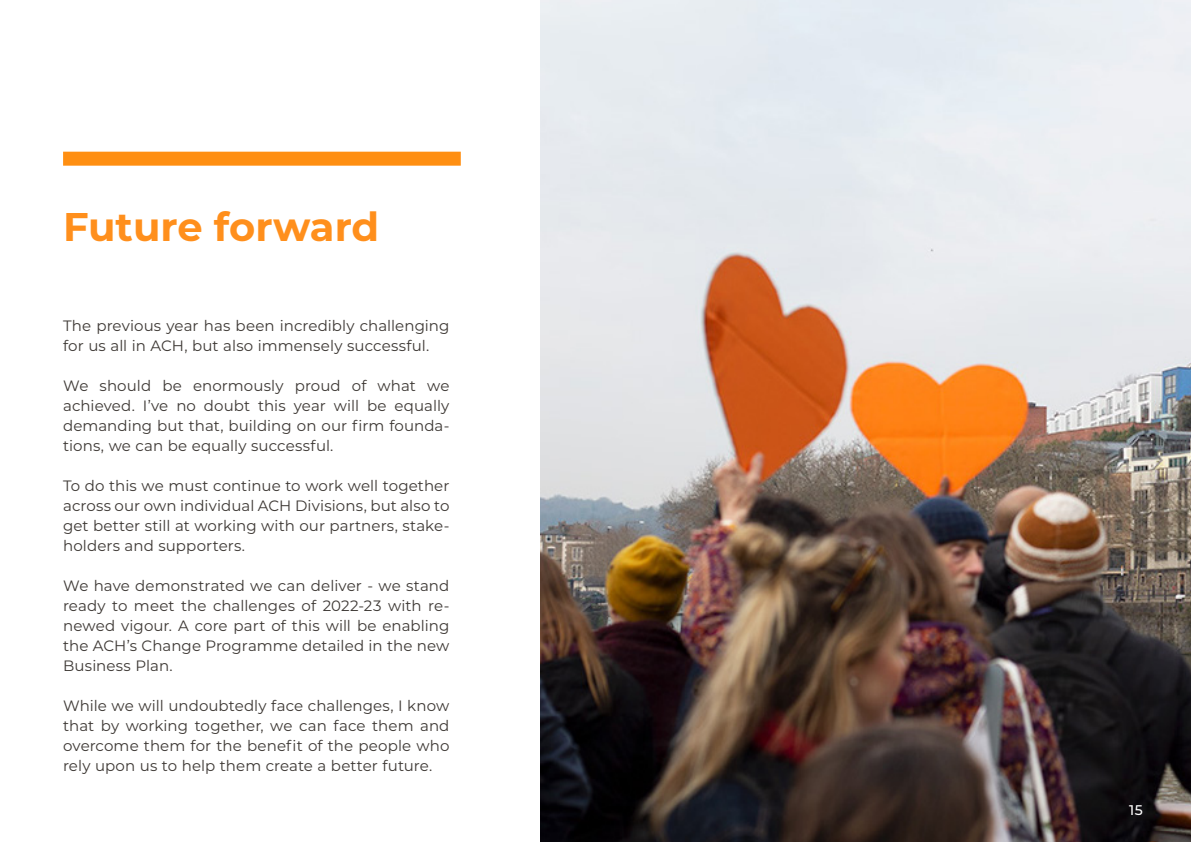
<style>
.page{position:relative;width:1191px;height:842px;background:#fff}
.page>*{position:absolute;margin:0;border:0;box-sizing:border-box;transform-origin:0 0}
.Main_Heading{font:700 40px "Montserrat";color:#ff8f1c}
.Emphasis{font:15px/20px "Montserrat";letter-spacing:.005em;color:#3d3834;text-align:justify}
.Page_Numbers{font:500 14px "Montserrat";color:#fff}
</style>
<div class="page">
<div style="left:63px;top:152px;width:398px;height:14px;background:#ff8f12"></div>
<img style="left:540px;top:0;width:651px;height:842px">
<p class="Main_Heading" style="left:63px;top:198px;width:318px">Future forward</p>
<p class="Emphasis" style="left:63px;top:315px;width:388px">The previous year has been incredibly challenging for us all in ACH, but also immensely successful.</p>
<p class="Emphasis" style="left:63px;top:375px;width:388px">We should be enormously proud of what we achieved. I’ve no doubt this year will be equally demanding but that, building on our firm founda&shy;tions, we can be equally successful.</p>
<p class="Emphasis" style="left:63px;top:475px;width:388px">To do this we must continue to work well together across our own individual ACH Divisions, but also to get better still at working with our partners, stake&shy;holders and supporters.</p>
<p class="Emphasis" style="left:63px;top:575px;width:388px">We have demonstrated we can deliver - we stand ready to meet the challenges of 2022-23 with re&shy;newed vigour. A core part of this will be enabling the ACH’s Change Programme detailed in the new Business Plan.</p>
<p class="Emphasis" style="left:63px;top:695px;width:388px">While we will undoubtedly face challenges, I know that by working together, we can face them and overcome them for the benefit of the people who rely upon us to help them create a better future.</p>
<p class="Page_Numbers" style="left:1129px;top:800px;width:15px">15</p>
</div>
